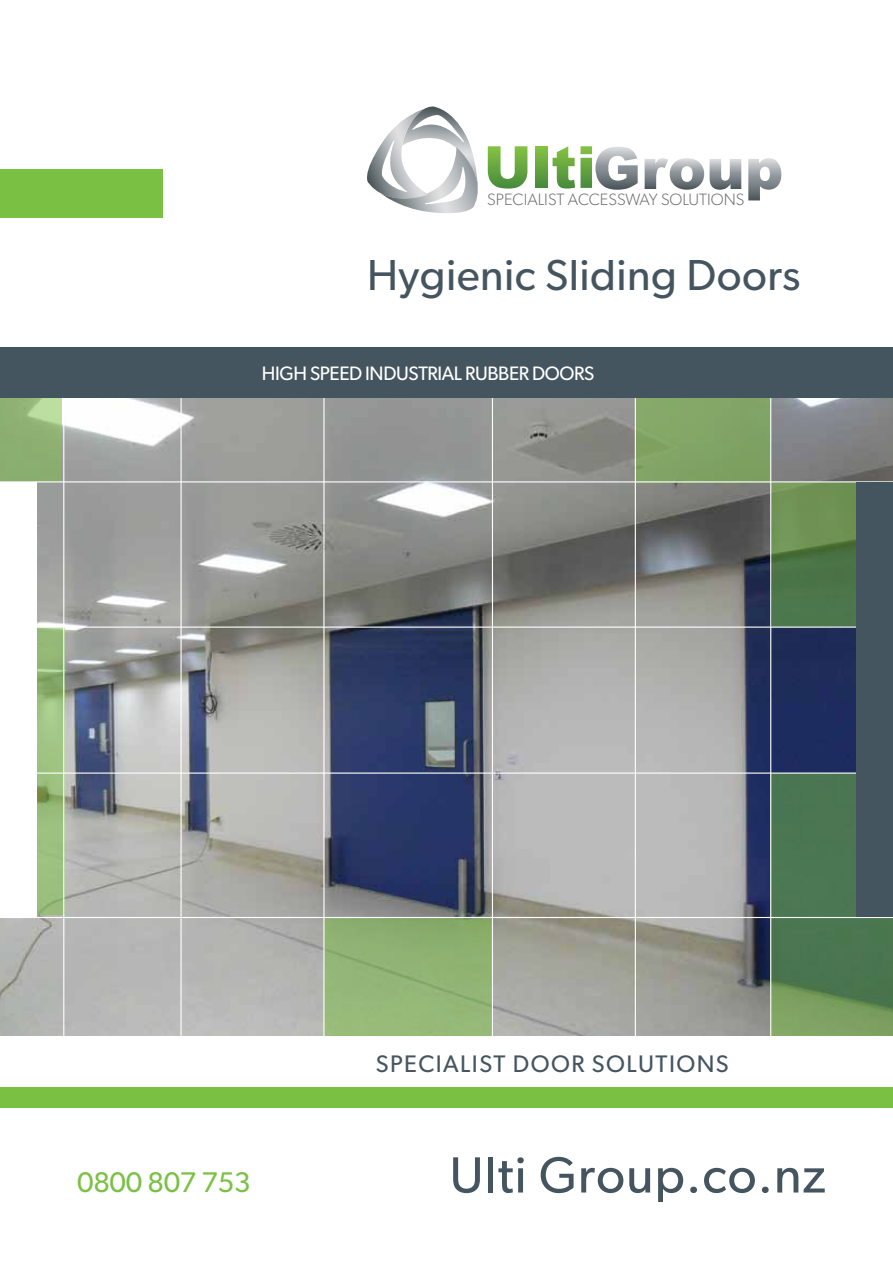
<style>
.page{position:relative;width:893px;height:1263px;background:#fff}
.page>*{position:absolute;margin:0;border:0;box-sizing:border-box;transform-origin:0 0}
.t1{font:51px "Gibson";letter-spacing:.02em;color:#455560}
.t2{font:43.5px "Gibson";letter-spacing:.01em;color:#455560}
.t3{font:28.5px "Gibson";letter-spacing:-.01em;color:#7ac143}
.t4{font:24px "Gibson";letter-spacing:.06em;color:#455560}
.t5{font:19.5px "Gibson";letter-spacing:-.02em;color:#fff}
.t6{font:300 16.5px "Gibson";color:#6d6e71}
</style>
<div class="page">
<img style="left:0;top:398px;width:893px;height:638px">
<svg style="left:0;top:398px;width:61px;height:83px;background:#92b677"></svg>
<svg style="left:771px;top:482px;width:85px;height:144px;background:#5c824e"></svg>
<svg style="left:37px;top:628px;width:26px;height:286px;background:#98bc7b"></svg>
<div style="left:324px;top:918px;width:168px;height:118px;background:linear-gradient(to right,#94b778,#8eb271)"></div>
<svg style="left:771px;top:774px;width:122px;height:262px;background:#547d53"></svg>
<div style="left:635px;top:398px;width:136px;height:84px;background:#81a466"></div>
<hr style="left:492px;top:399px;width:1px;height:637px;background:#fff">
<hr style="left:635px;top:399px;width:1px;height:637px;background:#fff">
<hr style="left:180px;top:399px;width:2px;height:637px;background:#fff">
<hr style="left:770px;top:399px;width:1px;height:637px;background:#fff">
<hr style="left:323px;top:399px;width:2px;height:637px;background:#fff">
<hr style="left:0;top:626px;width:893px;height:2px;background:#fff">
<hr style="left:0;top:772px;width:893px;height:2px;background:#fff">
<hr style="left:0;top:481px;width:893px;height:1px;background:#fff">
<hr style="left:0;top:917px;width:893px;height:1px;background:#fff">
<div style="left:856px;top:482px;width:37px;height:435px;background:#455560"></div>
<div style="left:0;top:482px;width:37px;height:435px;background:#fff"></div>
<hr style="left:63px;top:398px;width:1px;height:638px;background:#fff">
<svg style="left:645px;top:158px;width:59px;height:32px"></svg>
<svg style="left:710px;top:159px;width:31px;height:31px"></svg>
<svg style="left:748px;top:158px;width:33px;height:42px"></svg>
<svg style="left:536px;top:146px;width:11px;height:42px"></svg>
<svg style="left:553px;top:146px;width:85px;height:44px"></svg>
<svg style="left:367px;top:107px;width:160px;height:106px"></svg>
<div style="left:0;top:169px;width:163px;height:48px;background:#7ac143"></div>
<div style="left:0;top:1087px;width:893px;height:21px;background:#7ac143"></div>
<div style="left:0;top:347px;width:893px;height:51px;background:#455560"></div>
<p class="t6" style="left:487px;top:190px;width:259px">SPECIALIST ACCESSWAY SOLUTIONS</p>
<h2 class="t2" style="left:367px;top:249px;width:435px">Hygienic Sliding Doors</h2>
<p class="t5" style="left:262px;top:361px;width:334px">HIGH SPEED INDUSTRIAL RUBBER DOORS</p>
<h3 class="t3" style="left:77px;top:1165px;width:175px">0800 807 753</h3>
<p class="t4" style="left:376px;top:1050px;width:354px">SPECIALIST DOOR SOLUTIONS</p>
<h1 class="t1" style="left:449px;top:1144px;width:378px">Ulti Group.co.nz</h1>
</div>
